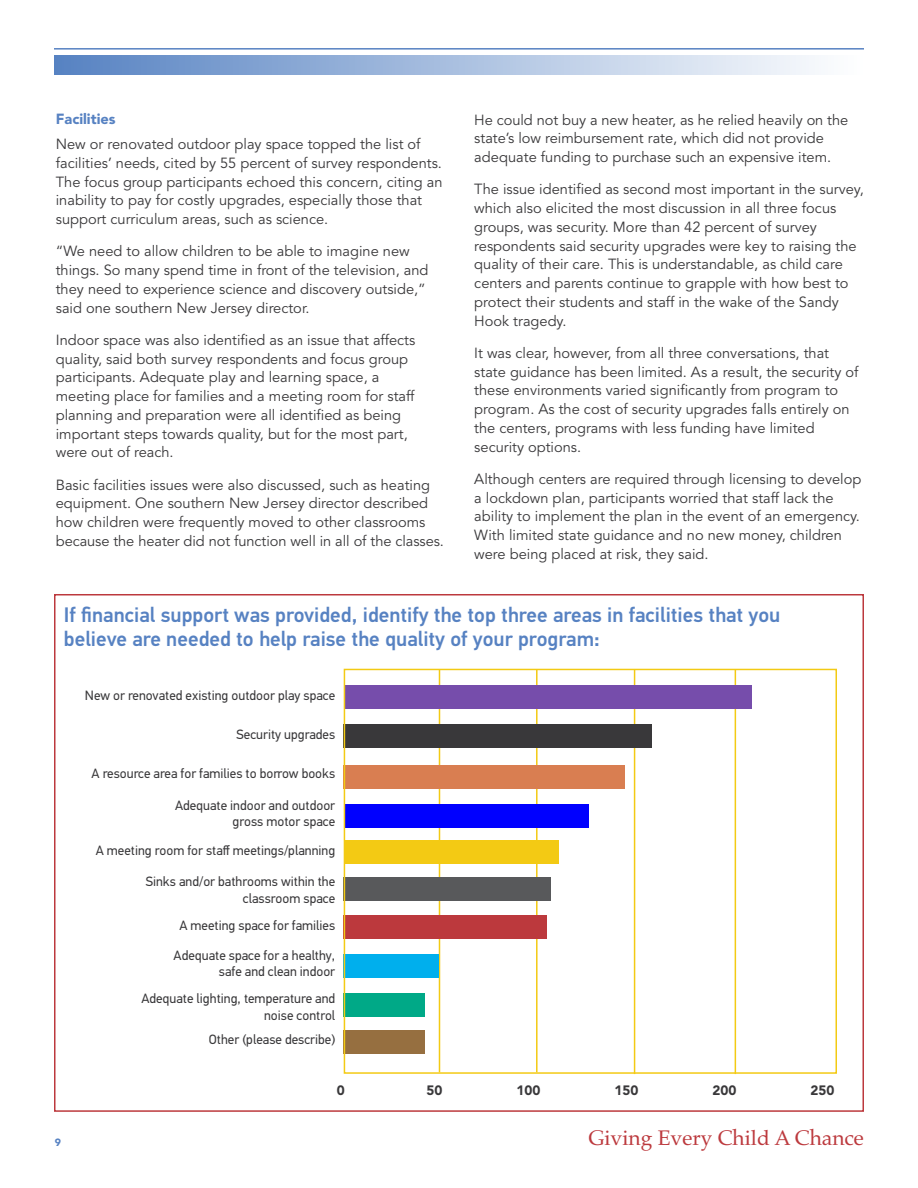
<style>
.page{position:relative;width:918px;height:1188px;background:#fff}
.page>*{position:absolute;margin:0;border:0;box-sizing:border-box;transform-origin:0 0}
.t1{font:500 21px/24px "PF Din Text Pro";color:#5782c2}
.t2{font:21px "Palatino";color:#bc393d}
.t3{font:14.7px/18.8px "Avenir";color:#39383a}
.t4{font:900 14.7px "Avenir";color:#5782c2}
.t5{font:13.5px/16.5px "PF Din Text Pro";color:#39383a;text-align:right}
.t6{font:900 13.5px "Avenir";color:#39383a}
.t7{font:900 10.5px "Avenir";color:#5782c2}
</style>
<div class="page">
<img style="left:54px;top:56px;width:761px;height:18px">
<hr style="left:54px;top:48px;width:810px;height:2px;background:#5782c2">
<hr style="left:439px;top:670px;width:1px;height:402px;background:#f3ca14">
<hr style="left:536px;top:670px;width:2px;height:402px;background:#f3ca14">
<hr style="left:634px;top:670px;width:1px;height:404px;background:#f3ca14">
<hr style="left:735px;top:670px;width:1px;height:404px;background:#f3ca14">
<div style="left:344px;top:685px;width:408px;height:24px;background:#764dab"></div>
<div style="left:344px;top:724px;width:308px;height:24px;background:#39383a"></div>
<div style="left:344px;top:765px;width:281px;height:24px;background:#d97e51"></div>
<div style="left:344px;top:804px;width:245px;height:24px;background:#00f"></div>
<div style="left:344px;top:840px;width:215px;height:24px;background:#f3ca14"></div>
<div style="left:344px;top:877px;width:207px;height:24px;background:#58595b"></div>
<div style="left:344px;top:915px;width:203px;height:24px;background:#bc393d"></div>
<div style="left:344px;top:954px;width:95px;height:24px;background:#00afed"></div>
<div style="left:344px;top:993px;width:81px;height:24px;background:#00a987"></div>
<div style="left:344px;top:1030px;width:81px;height:24px;background:#966f40"></div>
<div style="left:344px;top:669px;width:493px;height:405px;border:2px solid #f3ca14"></div>
<p class="t4" style="left:56px;top:107px;width:61px">Facilities</p>
<p class="t3" style="left:56px;top:135px;width:388px">New or renovated outdoor play space topped the list of facilities’ needs, cited by 55 percent of survey respondents.<br>The focus group participants echoed this concern, citing an inability to pay for costly upgrades, especially those that support curriculum areas, such as science.</p>
<p class="t3" style="left:56px;top:242px;width:374px">“We need to allow children to be able to imagine new things. So many spend time in front of the television, and they need to experience science and discovery outside,” said one southern New Jersey director.</p>
<p class="t3" style="left:56px;top:331px;width:361px">Indoor space was also identified as an issue that affects quality, said both survey respondents and focus group participants. Adequate play and learning space, a meeting place for families and a meeting room for staff planning and preparation were all identified as being important steps towards quality, but for the most part, were out of reach.</p>
<p class="t3" style="left:56px;top:475px;width:390px">Basic facilities issues were also discussed, such as heating equipment. One southern New Jersey director described how children were frequently moved to other classrooms because the heater did not function well in all of the classes.</p>
<p class="t3" style="left:474px;top:110px;width:376px">He could not buy a new heater, as he relied heavily on the state’s low reimbursement rate, which did not provide adequate funding to purchase such an expensive item.</p>
<p class="t3" style="left:474px;top:180px;width:391px">The issue identified as second most important in the survey, which also elicited the most discussion in all three focus groups, was security. More than 42 percent of survey respondents said security upgrades were key to raising the quality of their care. This is understandable, as child care centers and parents continue to grapple with how best to protect their students and staff in the wake of the Sandy Hook tragedy.</p>
<p class="t3" style="left:474px;top:344px;width:386px">It was clear, however, from all three conversations, that state guidance has been limited. As a result, the security of these environments varied significantly from program to program. As the cost of security upgrades falls entirely on the centers, programs with less funding have limited security options.</p>
<p class="t3" style="left:474px;top:470px;width:389px">Although centers are required through licensing to develop a lockdown plan, participants worried that staff lack the ability to implement the plan in the event of an emergency.<br>With limited state guidance and no new money, children were being placed at risk, they said.</p>
<h1 class="t1" style="left:64px;top:605px;width:718px">If financial support was provided, identify the top three areas in facilities that you believe are needed to help raise the quality of your program:</h1>
<p class="t5" style="left:85px;top:689px;width:252px">New or renovated existing outdoor play space</p>
<p class="t5" style="left:237px;top:728px;width:100px">Security upgrades</p>
<p class="t5" style="left:92px;top:767px;width:245px">A resource area for families to borrow books</p>
<p class="t5" style="left:175px;top:798px;width:162px">Adequate indoor and outdoor gross motor space</p>
<p class="t5" style="left:96px;top:843px;width:241px">A meeting room for staff meetings/planning</p>
<p class="t5" style="left:146px;top:875px;width:191px">Sinks and/or bathrooms within the classroom space</p>
<p class="t5" style="left:180px;top:918px;width:157px">A meeting space for families</p>
<p class="t5" style="left:174px;top:948px;width:163px">Adequate space for a healthy, safe and clean indoor</p>
<p class="t5" style="left:141px;top:992px;width:195px">Adequate lighting, temperature and noise control</p>
<p class="t5" style="left:209px;top:1032px;width:128px">Other (please describe)</p>
<p class="t7" style="left:55px;top:1133px;width:8px">9</p>
<p class="t6" style="left:337px;top:1078px;width:9px">0</p>
<p class="t6" style="left:427px;top:1078px;width:17px">50</p>
<p class="t6" style="left:517px;top:1078px;width:25px">100</p>
<p class="t6" style="left:615px;top:1078px;width:25px">150</p>
<p class="t6" style="left:713px;top:1078px;width:25px">200</p>
<p class="t6" style="left:811px;top:1078px;width:25px">250</p>
<h1 class="t2" style="left:588px;top:1126px;width:277px">Giving Every Child A Chance</h1>
</div>
